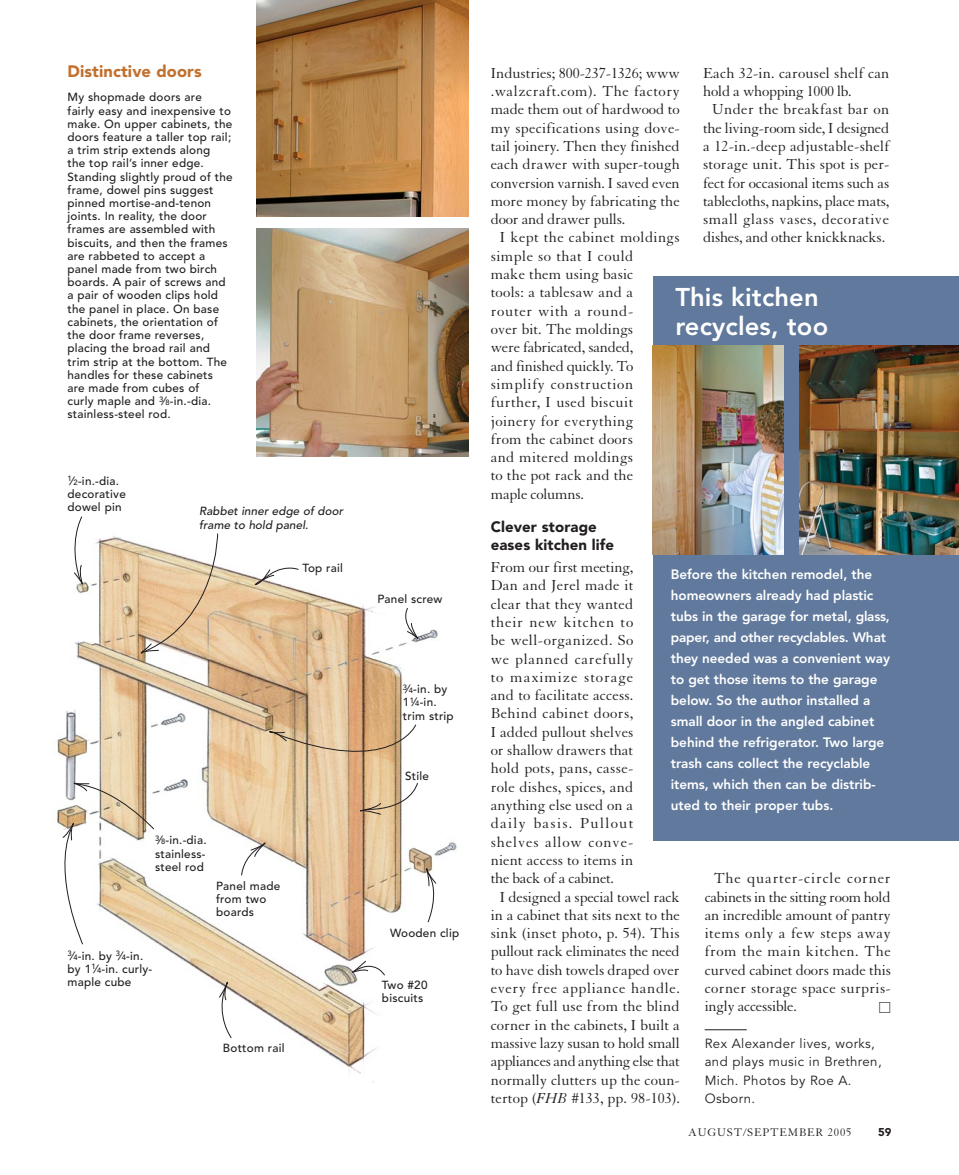
<style>
.page{position:relative;width:959px;height:1175px;background:#fff}
.page>*{position:absolute;margin:0;border:0;box-sizing:border-box;transform-origin:0 0}
.t1{font:800 25.5px/28.5px "Avenir";letter-spacing:.005em;color:#fff}
.t2{font:900 16.5px "Avenir";letter-spacing:.005em;color:#c1702e}
.t3{font:15.75px/18.3px "Granjon";letter-spacing:.005em;color:#221e1f;text-align:justify}
.t4{font:15.75px "Granjon";letter-spacing:-.015em;color:#221e1f}
.t5{font:15.75px "Granjon";letter-spacing:.025em;color:#221e1f}
.t6{font:15.75px "Granjon";letter-spacing:.04em;color:#221e1f}
.t7{font:15.75px "Granjon";letter-spacing:.03em;color:#221e1f}
.t8{font:15.75px "Granjon";letter-spacing:.055em;color:#221e1f}
.t9{font:15.75px "Granjon";letter-spacing:-.02em;color:#221e1f}
.t10{font:15.75px "Granjon";letter-spacing:.035em;color:#221e1f}
.t11{font:15.75px "Granjon";letter-spacing:.08em;color:#221e1f}
.t12{font:15.75px "Granjon";letter-spacing:.05em;color:#221e1f}
.t13{font:900 15px/18.3px "Avenir";letter-spacing:.005em;color:#221e1f}
.t14{font:800 13.5px/21px "Avenir";letter-spacing:-.005em;color:#fff}
.t15{font:13.2px/18.3px "Avenir";letter-spacing:.03em;color:#221e1f}
.t16{font:12px "Granjon";letter-spacing:.07em;color:#221e1f}
.t17{font:500 11.7px/13.2px "Avenir";letter-spacing:.02em;color:#221e1f}
.t18{font:italic 500 11.7px/13.2px "Avenir";letter-spacing:.005em;color:#221e1f}
.t19{font:900 11.25px "Avenir";color:#221e1f}
.s1{font-size:7.65px}
.s2{font-style:italic}
</style>
<div class="page">
<img style="left:57px;top:534px;width:400px;height:549px">
<hr style="left:704px;top:1029px;width:42px;height:1px;background:#221e1f">
<div style="left:652px;top:276px;width:306px;height:564px;background:#60799c"></div>
<img style="left:652px;top:346px;width:131px;height:208px">
<img style="left:800px;top:346px;width:158px;height:208px">
<img style="left:256px;top:0;width:212px;height:216px">
<img style="left:256px;top:229px;width:212px;height:227px">
<svg style="left:68px;top:516px;width:17px;height:72px"></svg>
<svg style="left:137px;top:533px;width:81px;height:123px"></svg>
<svg style="left:249px;top:562px;width:50px;height:26px"></svg>
<svg style="left:400px;top:607px;width:21px;height:35px"></svg>
<svg style="left:264px;top:724px;width:154px;height:91px;background:#ddc09c"></svg>
<svg style="left:424px;top:863px;width:16px;height:59px"></svg>
<svg style="left:348px;top:958px;width:37px;height:17px"></svg>
<svg style="left:241px;top:839px;width:29px;height:36px"></svg>
<svg style="left:57px;top:781px;width:97px;height:163px"></svg>
<svg style="left:216px;top:977px;width:16px;height:61px"></svg>
<p class="t2" style="left:68px;top:61px;width:136px">Distinctive doors</p>
<p class="t17" style="left:68px;top:91px;width:167px">My shopmade doors are<br>fairly easy and inexpensive to make. On upper cabinets, the doors feature a taller top rail; a trim strip extends along<br>the top rail’s inner edge.<br>Standing slightly proud of the frame, dowel pins suggest pinned mortise-and-tenon joints. In reality, the door frames are assembled with biscuits, and then the frames are rabbeted to accept a panel made from two birch boards. A pair of screws and a pair of wooden clips hold the panel in place. On base cabinets, the orientation of the door frame reverses, placing the broad rail and trim strip at the bottom. The handles for these cabinets are made from cubes of<br>curly maple and <sup>3</sup>⁄<span class="s1">8</span>-in.-dia. stainless-steel rod.</p>
<p class="t17" style="left:67px;top:474px;width:60px"><sup>1</sup>⁄<span class="s1">2</span>-in.-dia. decorative dowel pin</p>
<p class="t18" style="left:199px;top:505px;width:145px">Rabbet inner edge of door frame to hold panel.</p>
<p class="t17" style="left:302px;top:562px;width:42px">Top rail</p>
<p class="t17" style="left:155px;top:834px;width:53px;text-align:justify"><sup>3</sup>⁄<span class="s1">8</span>-in.-dia. stainless&shy;steel rod</p>
<p class="t17" style="left:216px;top:879px;width:66px">Panel made from two boards</p>
<p class="t17" style="left:67px;top:949px;width:86px"><sup>3</sup>⁄<span class="s1">4</span>-in. by <sup>3</sup>⁄<span class="s1">4</span>-in. by 1<sup>1</sup>⁄<span class="s1">4</span>-in. curly&shy;maple cube</p>
<p class="t17" style="left:223px;top:1041px;width:63px">Bottom rail</p>
<p class="t17" style="left:377px;top:593px;width:66px">Panel screw</p>
<p class="t17" style="left:403px;top:683px;width:52px"><sup>3</sup>⁄<span class="s1">4</span>-in. by<br>1<sup>1</sup>⁄<span class="s1">4</span>-in. trim strip</p>
<p class="t17" style="left:405px;top:769px;width:25px">Stile</p>
<p class="t17" style="left:390px;top:926px;width:70px">Wooden clip</p>
<p class="t17" style="left:382px;top:978px;width:47px">Two #20 biscuits</p>
<p class="t3" style="left:490px;top:64px;width:191px">Industries; 800-237-1326; www</p>
<p class="t7" style="left:490px;top:83px;width:190px">.walzcraft.com). The factory</p>
<p class="t3" style="left:490px;top:101px;width:190px">made them out of hardwood to</p>
<p class="t3" style="left:490px;top:119px;width:191px">my specifications using dove-</p>
<p class="t3" style="left:490px;top:137px;width:190px">tail joinery. Then they finished</p>
<p class="t3" style="left:490px;top:155px;width:191px">each drawer with super-tough</p>
<p class="t4" style="left:490px;top:174px;width:190px">conversion varnish. I saved even</p>
<p class="t3" style="left:490px;top:192px;width:190px">more money by fabricating the</p>
<p class="t4" style="left:490px;top:211px;width:136px">door and drawer pulls.</p>
<p class="t5" style="left:500px;top:229px;width:181px">I kept the cabinet moldings</p>
<p class="t5" style="left:490px;top:247px;width:144px">simple so that I could</p>
<p class="t3" style="left:490px;top:265px;width:144px">make them using basic</p>
<p class="t3" style="left:490px;top:284px;width:144px">tools: a tablesaw and a</p>
<p class="t6" style="left:490px;top:302px;width:144px">router with a round-</p>
<p class="t3" style="left:490px;top:320px;width:144px">over bit. The moldings</p>
<p class="t4" style="left:490px;top:339px;width:144px">were fabricated, sanded,</p>
<p class="t4" style="left:490px;top:357px;width:144px">and finished quickly. To</p>
<p class="t6" style="left:490px;top:375px;width:144px">simplify construction</p>
<p class="t5" style="left:490px;top:394px;width:144px">further, I used biscuit</p>
<p class="t3" style="left:490px;top:412px;width:144px">joinery for everything</p>
<p class="t3" style="left:490px;top:430px;width:144px">from the cabinet doors</p>
<p class="t3" style="left:490px;top:448px;width:144px">and mitered moldings</p>
<p class="t3" style="left:490px;top:467px;width:144px">to the pot rack and the</p>
<p class="t4" style="left:490px;top:485px;width:95px">maple columns.</p>
<p class="t13" style="left:490px;top:517px;width:125px">Clever storage eases kitchen life</p>
<p class="t3" style="left:490px;top:558px;width:144px">From our first meeting,</p>
<p class="t3" style="left:490px;top:576px;width:144px">Dan and Jerel made it</p>
<p class="t3" style="left:490px;top:595px;width:144px">clear that they wanted</p>
<p class="t12" style="left:490px;top:613px;width:144px">their new kitchen to</p>
<p class="t5" style="left:490px;top:632px;width:144px">be well-organized. So</p>
<p class="t6" style="left:490px;top:650px;width:144px">we planned carefully</p>
<p class="t8" style="left:490px;top:668px;width:144px">to maximize storage</p>
<p class="t3" style="left:490px;top:686px;width:144px">and to facilitate access.</p>
<p class="t5" style="left:490px;top:705px;width:144px">Behind cabinet doors,</p>
<p class="t3" style="left:490px;top:723px;width:144px">I added pullout shelves</p>
<p class="t3" style="left:490px;top:741px;width:144px">or shallow drawers that</p>
<p class="t3" style="left:490px;top:759px;width:144px">hold pots, pans, casse-</p>
<p class="t3" style="left:490px;top:778px;width:144px">role dishes, spices, and</p>
<p class="t3" style="left:490px;top:796px;width:144px">anything else used on a</p>
<p class="t11" style="left:490px;top:815px;width:144px">daily basis. Pullout</p>
<p class="t8" style="left:490px;top:833px;width:144px">shelves allow conve-</p>
<p class="t3" style="left:490px;top:851px;width:144px">nient access to items in</p>
<p class="t4" style="left:490px;top:870px;width:125px">the back of a cabinet.</p>
<p class="t4" style="left:500px;top:888px;width:182px">I designed a special towel rack</p>
<p class="t3" style="left:490px;top:906px;width:191px">in a cabinet that sits next to the</p>
<p class="t3" style="left:490px;top:924px;width:190px">sink (inset photo, p. 54). This</p>
<p class="t4" style="left:490px;top:943px;width:190px">pullout rack eliminates the need</p>
<p class="t3" style="left:490px;top:961px;width:190px">to have dish towels draped over</p>
<p class="t10" style="left:490px;top:979px;width:191px">every free appliance handle.</p>
<p class="t3" style="left:490px;top:997px;width:190px">To get full use from the blind</p>
<p class="t3" style="left:490px;top:1016px;width:191px">corner in the cabinets, I built a</p>
<p class="t4" style="left:490px;top:1034px;width:191px">massive lazy susan to hold small</p>
<p class="t9" style="left:490px;top:1053px;width:190px">appliances and anything else that</p>
<p class="t3" style="left:490px;top:1070px;width:191px">normally clutters up the coun-</p>
<p class="t3" style="left:490px;top:1089px;width:191px">tertop (<span class="s2">FHB</span> #133, pp. 98-103).</p>
<p class="t3" style="left:703px;top:64px;width:188px">Each 32-in. carousel shelf can</p>
<p class="t4" style="left:703px;top:83px;width:150px">hold a whopping 1000 lb.</p>
<p class="t3" style="left:712px;top:101px;width:179px">Under the breakfast bar on</p>
<p class="t4" style="left:703px;top:119px;width:188px">the living-room side, I designed</p>
<p class="t3" style="left:703px;top:137px;width:188px">a 12-in.-deep adjustable-shelf</p>
<p class="t3" style="left:703px;top:155px;width:188px">storage unit. This spot is per-</p>
<p class="t4" style="left:703px;top:174px;width:187px">fect for occasional items such as</p>
<p class="t4" style="left:703px;top:192px;width:187px">tablecloths, napkins, place mats,</p>
<p class="t7" style="left:703px;top:211px;width:187px">small glass vases, decorative</p>
<p class="t4" style="left:703px;top:229px;width:183px">dishes, and other knickknacks.</p>
<h1 class="t1" style="left:675px;top:283px;width:154px">This kitchen recycles, too</h1>
<p class="t14" style="left:670px;top:564px;width:221px">Before the kitchen remodel, the homeowners already had plastic tubs in the garage for metal, glass, paper, and other recyclables. What they needed was a convenient way to get those items to the garage below. So the author installed a small door in the angled cabinet behind the refrigerator. Two large trash cans collect the recyclable items, which then can be distrib&shy;uted to their proper tubs.</p>
<p class="t3" style="left:704px;top:869px;width:188px;text-indent:9px">The quarter-circle corner cabinets in the sitting room hold an incredible amount of pantry items only a few steps away from the main kitchen. The curved cabinet doors made this corner storage space surpris&shy;ingly accessible.</p>
<p class="t15" style="left:704px;top:1034px;width:178px">Rex Alexander lives, works, and plays music in Brethren,<br>Mich. Photos by Roe A.<br>Osborn.</p>
<p class="t16" style="left:688px;top:1126px;width:165px">AUGUST/SEPTEMBER 2005</p>
<p class="t19" style="left:878px;top:1125px;width:15px">59</p>
</div>
